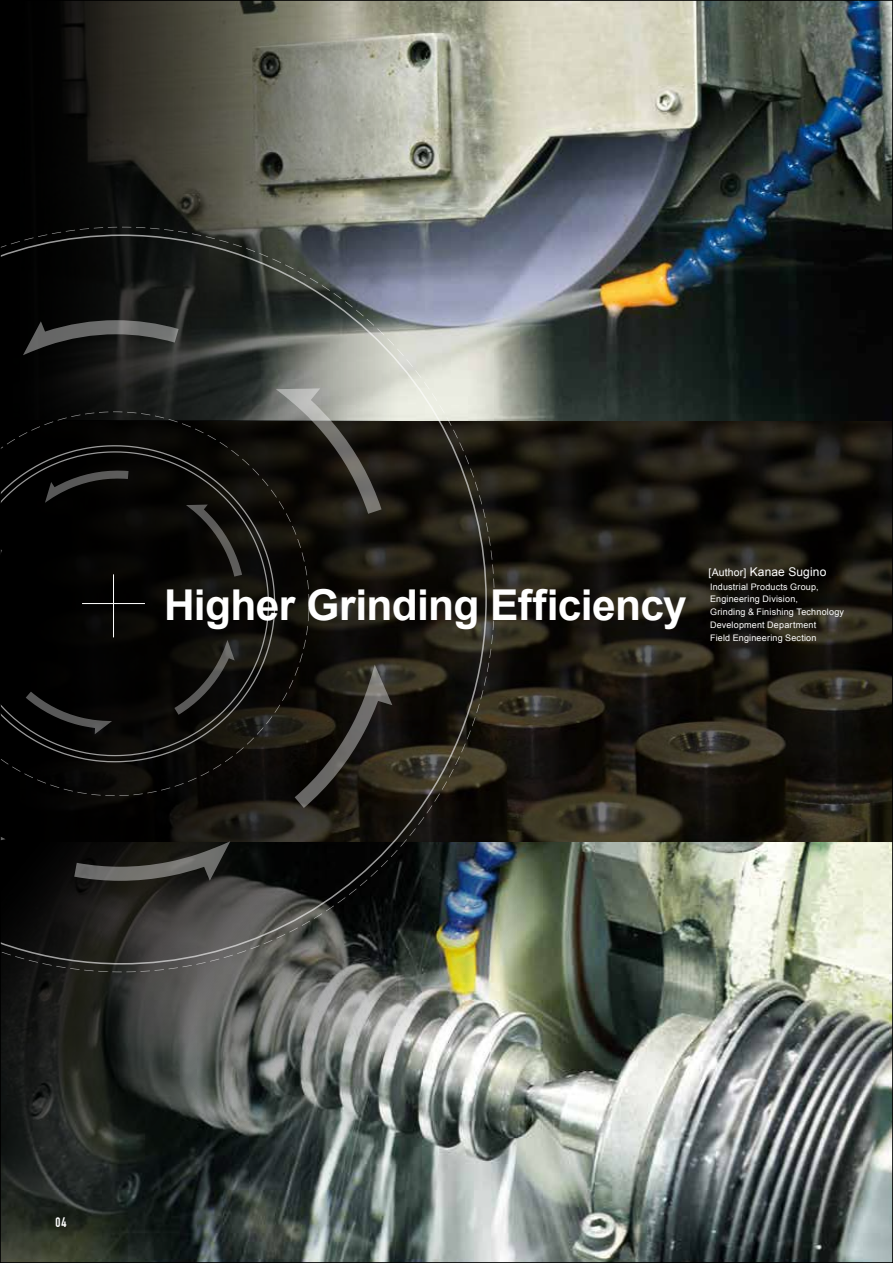
<style>
.page{position:relative;width:893px;height:1263px;background:#fff}
.page>*{position:absolute;margin:0;border:0;box-sizing:border-box;transform-origin:0 0}
.t1{font:700 42.45px "Arial";letter-spacing:-.015em;color:#fff}
.t2{font:700 13.5px "DIN Condensed";color:#fff}
.t3{font:12px "Arial";letter-spacing:.01em;color:#fff}
.t4{font:9px/12.8px "Arial";letter-spacing:.02em;color:#fff}
.s1{font-size:10.5px}
</style>
<div class="page">
<img style="left:2px;top:842px;width:889px;height:419px">
<svg style="left:495px;top:421px;width:396px;height:421px;background:#1d1a12"></svg>
<img style="left:2px;top:2px;width:889px;height:419px">
<svg style="left:2px;top:227px;width:493px;height:745px;background:#363734"></svg>
<svg style="left:2px;top:411px;width:307px;height:385px;background:#0b0b08"></svg>
<svg style="left:45px;top:471px;width:84px;height:32px;background:#191918"></svg>
<svg style="left:26px;top:692px;width:86px;height:42px;background:#131313"></svg>
<svg style="left:174px;top:640px;width:61px;height:75px;background:#1a1a17"></svg>
<svg style="left:186px;top:504px;width:56px;height:73px;background:#191715"></svg>
<hr style="left:113px;top:574px;width:1px;height:63px;background:#fff">
<hr style="left:82px;top:603px;width:63px;height:1px;background:#fff">
<h1 class="t1" style="left:164px;top:577px;width:524px">Higher Grinding Efficiency</h1>
<h3 class="t3" style="left:709px;top:564px;width:119px"><span class="s1">[Author]</span> Kanae Sugino</h3>
<p class="t4" style="left:710px;top:580px;width:135px">Industrial Products Group,<br>Engineering Division,<br>Grinding &amp; Finishing Technology<br>Development Department<br>Field Engineering Section</p>
<h2 class="t2" style="left:56px;top:1215px;width:13px">04</h2>
</div>
